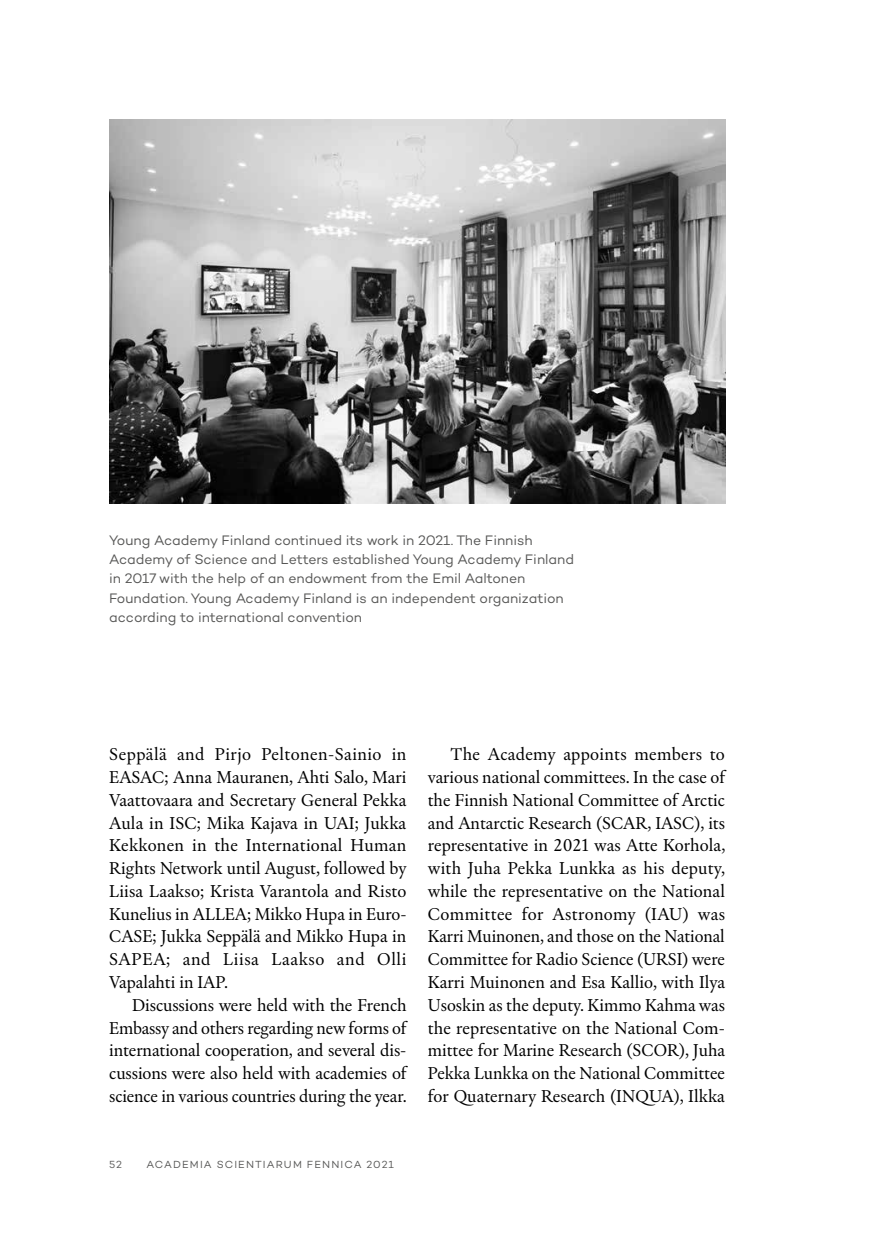
<style>
.page{position:relative;width:874px;height:1241px;background:#fff}
.page>*{position:absolute;margin:0;border:0;box-sizing:border-box;transform-origin:0 0}
.t1{font:17.5px/22.8px "Chassi S";color:#000;text-align:justify}
.t2{font:14px/19.2px "Campton";letter-spacing:-.005em;color:#575756}
.t3{font:10.5px "Campton";letter-spacing:.11em;color:#575756}
</style>
<div class="page">
<img style="left:109px;top:119px;width:615px;height:385px">
<p class="t2" style="left:109px;top:530px;width:466px">Young Academy Finland continued its work in 2021. The Finnish Academy of Science and Letters established Young Academy Finland in 2017 with the help of an endowment from the Emil Aaltonen Foundation. Young Academy Finland is an independent organization according to international convention</p>
<p class="t1" style="left:109px;top:743px;width:299px">Seppälä and Pirjo Peltonen-Sainio in EASAC; Anna Mauranen, Ahti Salo, Mari Vaattovaara and Secretary General Pekka Aula in ISC; Mika Kajava in UAI; Jukka Kekkonen in the International Human Rights Network until August, followed by Liisa Laakso; Krista Varantola and Risto Kunelius in ALLEA; Mikko Hupa in Euro-CASE; Jukka Seppälä and Mikko Hupa in SAPEA; and Liisa Laakso and Olli Vapalahti in IAP.</p>
<p class="t1" style="left:109px;top:993px;width:299px;text-indent:23px">Discussions were held with the French Embassy and others regarding new forms of international cooperation, and several dis&shy;cussions were also held with academies of science in various countries during the year.</p>
<p class="t1" style="left:427px;top:743px;width:299px;text-indent:23px">The Academy appoints members to various national committees. In the case of the Finnish National Committee of Arctic and Antarctic Research (SCAR, IASC), its representative in 2021 was Atte Korhola, with Juha Pekka Lunkka as his deputy, while the representative on the National Committee for Astronomy (IAU) was Karri Muinonen, and those on the National Committee for Radio Science (URSI) were Karri Muinonen and Esa Kallio, with Ilya Usoskin as the deputy. Kimmo Kahma was the representative on the National Com&shy;mittee for Marine Research (SCOR), Juha Pekka Lunkka on the National Committee for Quaternary Research (INQUA), Ilkka</p>
<p class="t3" style="left:109px;top:1157px;width:14px">52</p>
<p class="t3" style="left:146px;top:1157px;width:249px">ACADEMIA SCIENTIARUM FENNICA 2021</p>
</div>
